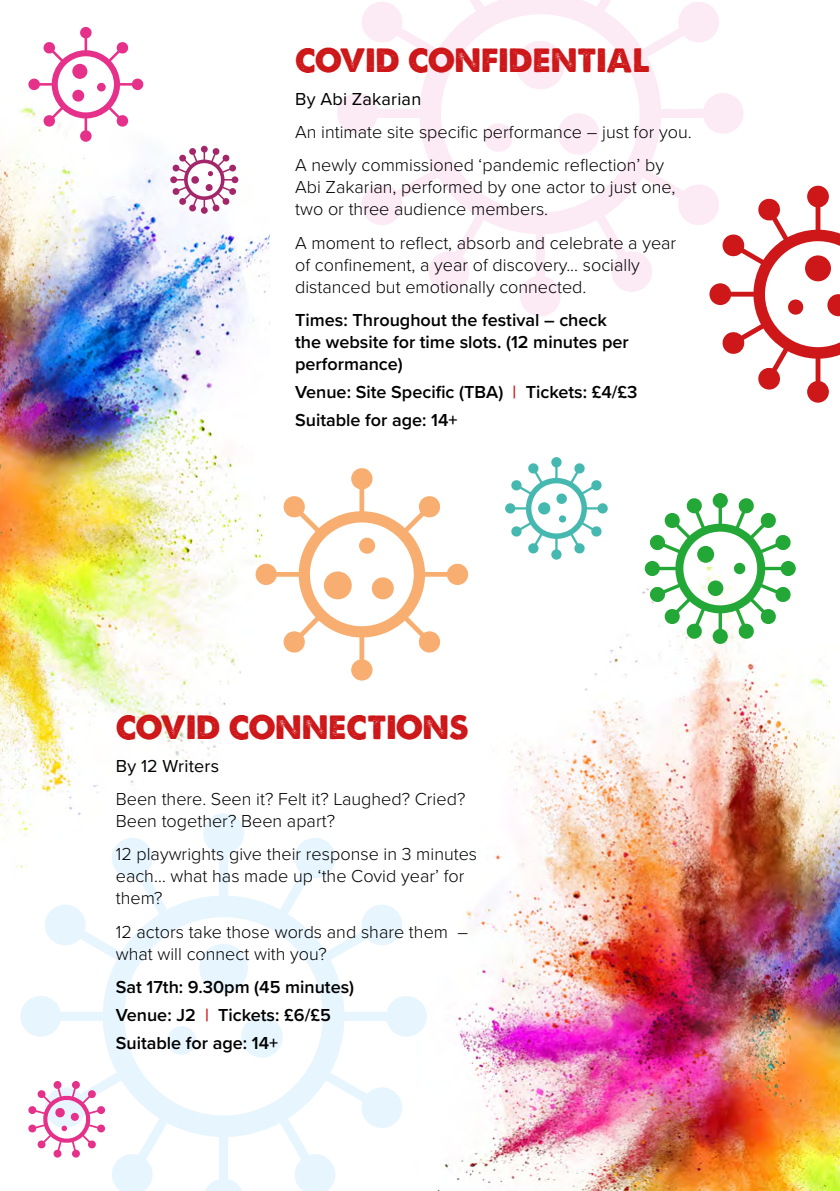
<style>
.page{position:relative;width:840px;height:1191px;background:#fff}
.page>*{position:absolute;margin:0;border:0;box-sizing:border-box;transform-origin:0 0}
.t1{font:32px "A Loveof Thunder";color:#cd1719}
.t2{font:300 18px/22px "Proxima Nova";color:#000}
.t3{font:600 18px/27.6px "Proxima Nova";color:#000}
.t4{font:18px "Proxima Nova";letter-spacing:.01em;color:#000}
.s1{color:#cd1719}
</style>
<div class="page">
<img style="left:426px;top:567px;width:413px;height:624px">
<img style="left:0;top:26px;width:269px;height:842px">
<svg style="left:20px;top:813px;width:406px;height:378px"></svg>
<div style="left:199px;top:943px;width:49px;height:49px;background:#e6f5fe;border-radius:50%"></div>
<svg style="left:165px;top:1024px;width:33px;height:32px"></svg>
<svg style="left:238px;top:1013px;width:47px;height:47px"></svg>
<svg style="left:337px;top:0;width:406px;height:316px"></svg>
<div style="left:515px;top:41px;width:49px;height:48px;background:#fceaf4;border-radius:50%"></div>
<svg style="left:482px;top:121px;width:32px;height:33px"></svg>
<svg style="left:554px;top:110px;width:48px;height:48px"></svg>
<svg style="left:28px;top:27px;width:115px;height:115px"></svg>
<div style="left:72px;top:64px;width:15px;height:15px;background:#e5318a;border-radius:50%"></div>
<div style="left:97px;top:83px;width:9px;height:8px;background:#e5318a;border-radius:50%"></div>
<div style="left:72px;top:90px;width:12px;height:12px;background:#e5318a;border-radius:50%"></div>
<svg style="left:709px;top:186px;width:130px;height:217px"></svg>
<svg style="left:644px;top:493px;width:151px;height:151px"></svg>
<div style="left:696px;top:546px;width:17px;height:17px;background:#23a737;border-radius:50%"></div>
<div style="left:733px;top:563px;width:12px;height:11px;background:#23a737;border-radius:50%"></div>
<div style="left:707px;top:580px;width:16px;height:16px;background:#23a737;border-radius:50%"></div>
<svg style="left:255px;top:468px;width:213px;height:212px"></svg>
<div style="left:324px;top:571px;width:27px;height:28px;background:#f7ae70;border-radius:50%"></div>
<div style="left:359px;top:537px;width:16px;height:17px;background:#f7ae70;border-radius:50%"></div>
<div style="left:371px;top:577px;width:22px;height:22px;background:#f7ae70;border-radius:50%"></div>
<svg style="left:505px;top:457px;width:102px;height:102px"></svg>
<svg style="left:28px;top:1080px;width:77px;height:78px"></svg>
<svg style="left:70px;top:1112px;width:9px;height:9px"></svg>
<svg style="left:170px;top:146px;width:68px;height:68px"></svg>
<h1 class="t1" style="left:295px;top:41px;width:355px">COVID CONFIDENTIAL</h1>
<p class="t4" style="left:295px;top:85px;width:128px">By Abi Zakarian</p>
<p class="t2" style="left:295px;top:114px;width:398px;line-height:33.4px">An intimate site specific performance – just for you.<br>A newly commissioned ‘pandemic reflection’ by</p>
<p class="t2" style="left:295px;top:175px;width:381px">Abi Zakarian, performed by one actor to just one, two or three audience members.</p>
<p class="t2" style="left:295px;top:231px;width:382px">A moment to reflect, absorb and celebrate a year of confinement, a year of discovery... socially distanced but emotionally connected.</p>
<p class="t3" style="left:295px;top:309px;width:335px;line-height:22px">Times: Throughout the festival – check the website for time slots. (12 minutes per performance)</p>
<p class="t3" style="left:295px;top:377px;width:344px">Venue: Site Specific (TBA) <span class="s1">|</span> Tickets: £4/£3<br>Suitable for age: 14+</p>
<h1 class="t1" style="left:116px;top:707px;width:354px">COVID CONNECTIONS</h1>
<p class="t4" style="left:116px;top:752px;width:105px">By 12 Writers</p>
<p class="t2" style="left:116px;top:787px;width:351px">Been there. Seen it? Felt it? Laughed? Cried?<br>Been together? Been apart?</p>
<p class="t2" style="left:116px;top:842px;width:363px">12 playwrights give their response in 3 minutes each… what has made up ‘the Covid year’ for them?</p>
<p class="t2" style="left:116px;top:919px;width:353px">12 actors take those words and share them – what will connect with you?</p>
<p class="t3" style="left:116px;top:972px;width:240px">Sat 17th: 9.30pm (45 minutes)<br>Venue: J2 <span class="s1">|</span> Tickets: £6/£5<br>Suitable for age: 14+</p>
</div>
